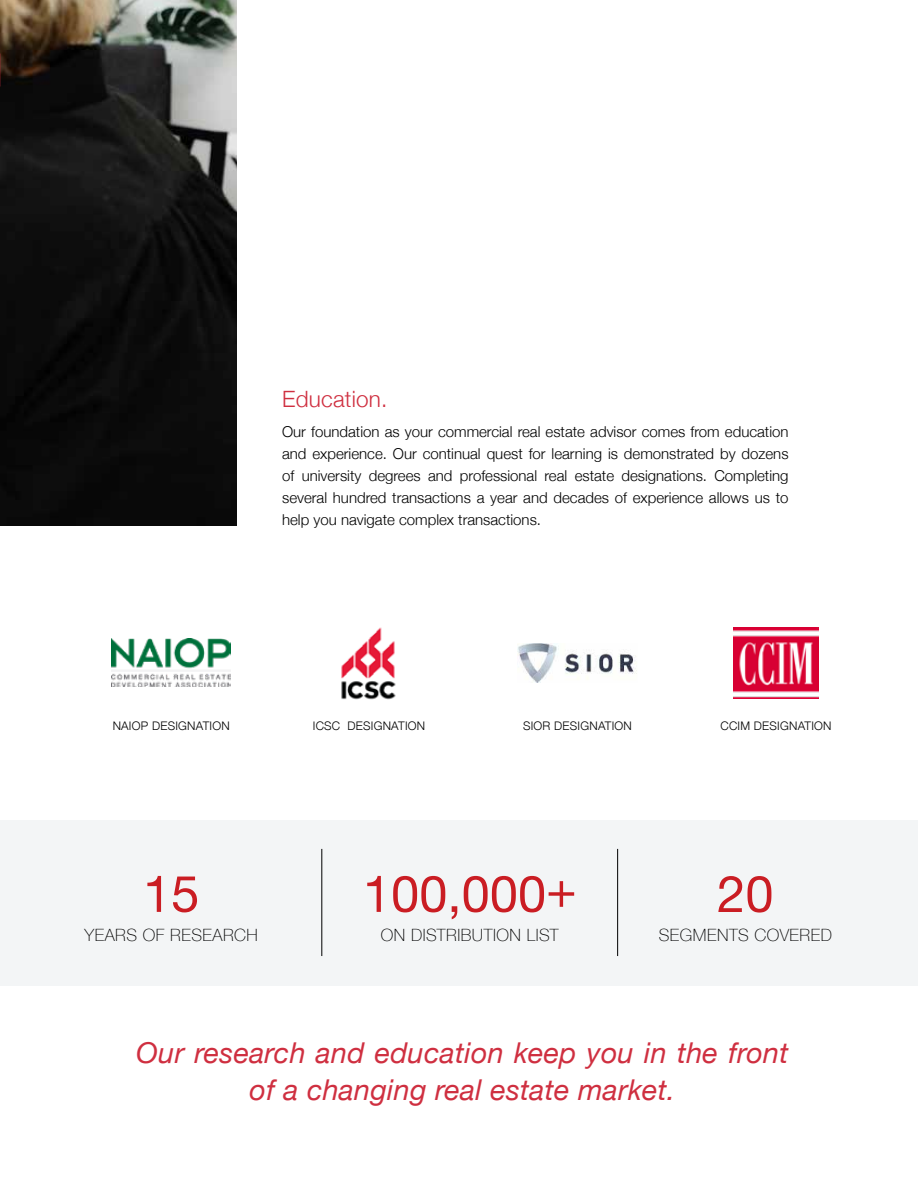
<style>
.page{position:relative;width:918px;height:1188px;background:#fff}
.page>*{position:absolute;margin:0;border:0;box-sizing:border-box;transform-origin:0 0}
.t1{font:50.7px "Helvetica Neue";color:#ca1d23}
.t2{font:italic 28.8px/37.2px "Helvetica Neue";letter-spacing:.01em;color:#cf2f40;text-align:center}
.t3{font:300 22.5px "Helvetica Neue";letter-spacing:.01em;color:#cf2f40}
.t4{font:100 16.95px "Helvetica Neue";letter-spacing:.03em;color:#000}
.t5{font:300 15px/22px "Helvetica Neue";color:#000;text-align:justify}
.t6{font:300 11.85px "Helvetica Neue";letter-spacing:.02em;color:#000}
</style>
<div class="page">
<img style="left:0;top:0;width:237px;height:526px">
<div style="left:0;top:820px;width:918px;height:166px;background:#f3f5f6"></div>
<hr style="left:321px;top:849px;width:1px;height:107px;background:#000">
<hr style="left:617px;top:849px;width:1px;height:107px;background:#000">
<img style="left:518px;top:643px;width:119px;height:39px">
<img style="left:341px;top:627px;width:55px;height:73px">
<img style="left:112px;top:639px;width:119px;height:48px">
<img style="left:733px;top:627px;width:86px;height:71px">
<h3 class="t3" style="left:282px;top:381px;width:107px">Education.</h3>
<p class="t5" style="left:282px;top:419px;width:508px">Our foundation as your commercial real estate advisor comes from education and experience. Our continual quest for learning is demonstrated by dozens of university degrees and professional real estate designations. Completing several hundred transactions a year and decades of experience allows us to help you navigate complex transactions.</p>
<p class="t6" style="left:113px;top:716px;width:118px">NAIOP DESIGNATION</p>
<p class="t6" style="left:313px;top:716px;width:114px">ICSC DESIGNATION</p>
<p class="t6" style="left:523px;top:716px;width:110px">SIOR DESIGNATION</p>
<p class="t6" style="left:720px;top:716px;width:113px">CCIM DESIGNATION</p>
<h1 class="t1" style="left:143px;top:857px;width:58px">15</h1>
<p class="t4" style="left:85px;top:922px;width:175px">YEARS OF RESEARCH</p>
<h1 class="t1" style="left:363px;top:857px;width:215px">100,000+</h1>
<p class="t4" style="left:381px;top:922px;width:179px">ON DISTRIBUTION LIST</p>
<h1 class="t1" style="left:717px;top:857px;width:58px">20</h1>
<p class="t4" style="left:659px;top:922px;width:175px">SEGMENTS COVERED</p>
<h2 class="t2" style="left:136px;top:1036px;width:654px">Our research and education keep you in the front of a changing real estate market.</h2>
</div>
